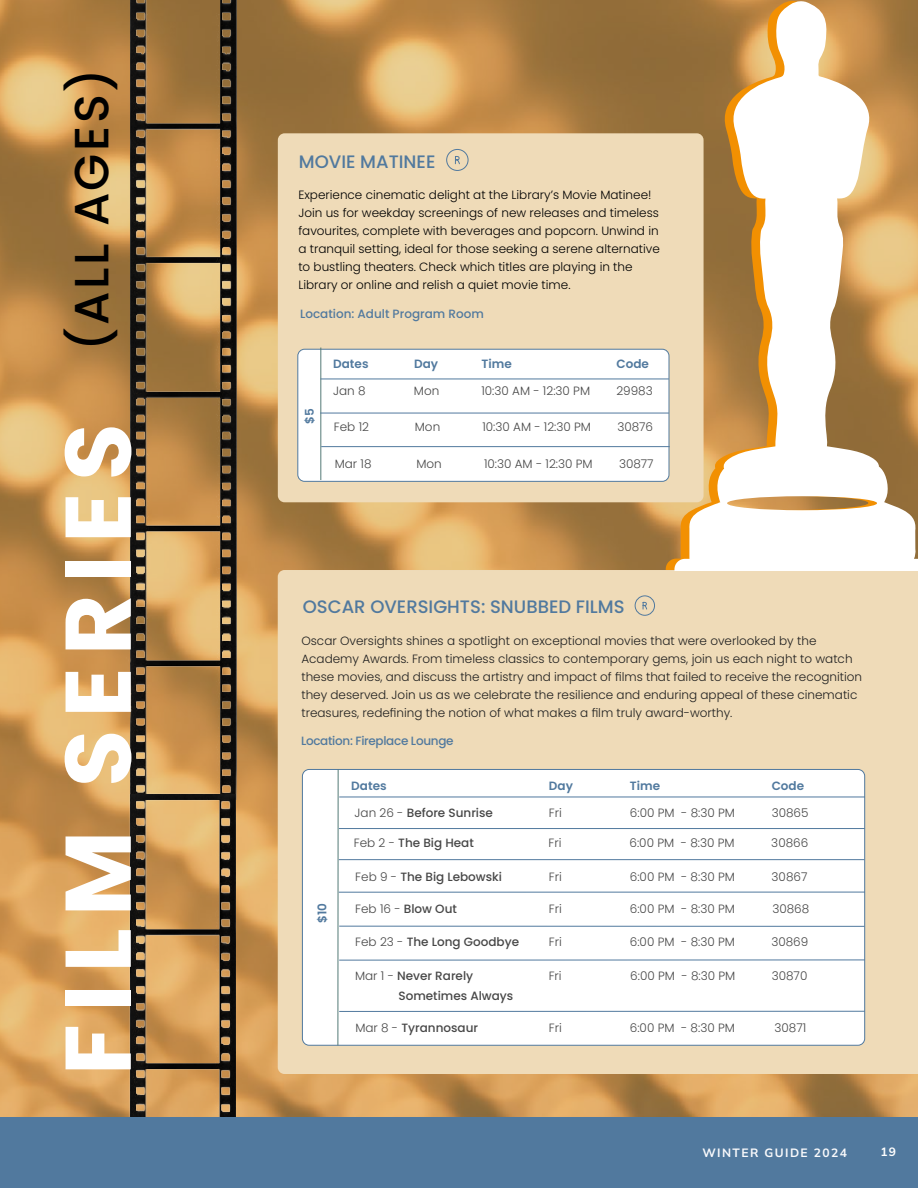
<style>
.page{position:relative;width:918px;height:1188px;background:#fff}
.page>*{position:absolute;margin:0;border:0;box-sizing:border-box;transform-origin:0 0}
.t1{font:700 93px "Poppins";letter-spacing:.13em;color:#fff}
.t2{font:500 48px "Poppins";letter-spacing:.05em;color:#000}
.t3{font:500 18px "Poppins";color:#51799e}
.t4{font:300 12px/18px "Poppins";color:#202020}
.t5{font:300 12px/18px "Poppins";color:#000}
.t6{font:300 12px "Poppins";color:#474747}
.t7{font:500 12px/19.5px "Poppins";color:#474747}
.t8{font:500 12px "Poppins";letter-spacing:-.015em;color:#51799e}
.t9{font:600 12px "Poppins";color:#51799e}
.t10{font:700 12px "Mulish";letter-spacing:.12em;color:#fafafc}
.t11{font:700 12px "Mulish";color:#fff}
.s1{font-weight:300}
</style>
<div class="page">
<img style="left:0;top:0;width:918px;height:1117px">
<div style="left:278px;top:133px;width:426px;height:369px;background:#efdbb8;border-radius:7px"></div>
<div style="left:298px;top:349px;width:371px;height:132px;background:#fff;border-radius:7px"></div>
<div style="left:298px;top:349px;width:371px;height:133px;border:1px solid #51799e;border-radius:7px"></div>
<hr style="left:321px;top:348px;width:1px;height:132px;background:#537a76">
<hr style="left:320px;top:379px;width:349px;height:1px;background:#51799e">
<hr style="left:320px;top:413px;width:349px;height:1px;background:#51799e">
<hr style="left:321px;top:446px;width:349px;height:1px;background:#51799e">
<svg style="left:446px;top:149px;width:23px;height:22px"></svg>
<img style="left:110px;top:0;width:152px;height:795px">
<div style="left:278px;top:570px;width:640px;height:504px;background:#efdbb8"></div>
<img style="left:109px;top:795px;width:153px;height:322px">
<svg style="left:634px;top:595px;width:21px;height:21px"></svg>
<div style="left:302px;top:769px;width:563px;height:276px;background:#fff;border-radius:7px"></div>
<div style="left:302px;top:769px;width:563px;height:276px;border:1px solid #51799e;border-radius:7px"></div>
<hr style="left:338px;top:769px;width:1px;height:276px;background:#537a76">
<hr style="left:339px;top:797px;width:526px;height:1px;background:#51799e">
<hr style="left:339px;top:828px;width:526px;height:1px;background:#51799e">
<hr style="left:339px;top:859px;width:525px;height:1px;background:#51799e">
<hr style="left:339px;top:892px;width:526px;height:1px;background:#51799e">
<hr style="left:339px;top:926px;width:526px;height:1px;background:#51799e">
<hr style="left:339px;top:960px;width:526px;height:1px;background:#51799e">
<hr style="left:339px;top:1011px;width:526px;height:1px;background:#51799e">
<div style="left:0;top:1117px;width:918px;height:71px;background:#51799e"></div>
<svg style="left:666px;top:0;width:8px;height:570px"></svg>
<svg style="left:674px;top:0;width:244px;height:570px"></svg>
<h2 class="t2" style="left:64px;top:351px;width:284px;rotate:-90deg">(ALL AGES)</h2>
<h1 class="t1" style="left:44px;top:1075px;width:653px;rotate:-90deg">FILM SERIES</h1>
<h3 class="t3" style="left:299px;top:151px;width:138px">MOVIE MATINEE</h3>
<p class="t5" style="left:298px;top:185px;width:363px">Experience cinematic delight at the Library’s Movie Matinee!<br>Join us for weekday screenings of new releases and timeless favourites, complete with beverages and popcorn. Unwind in a tranquil setting, ideal for those seeking a serene alternative to bustling theaters. Check which titles are playing in the Library or online and relish a quiet movie time.</p>
<p class="t8" style="left:300px;top:307px;width:185px">Location: Adult Program Room</p>
<p class="t9" style="left:333px;top:356px;width:37px">Dates</p>
<p class="t9" style="left:414px;top:356px;width:25px">Day</p>
<p class="t9" style="left:482px;top:356px;width:32px">Time</p>
<p class="t9" style="left:617px;top:356px;width:34px">Code</p>
<p class="t6" style="left:333px;top:384px;width:34px">Jan 8</p>
<p class="t6" style="left:414px;top:384px;width:27px">Mon</p>
<p class="t6" style="left:481px;top:384px;width:110px">10:30 AM - 12:30 PM</p>
<p class="t6" style="left:616px;top:384px;width:38px">29983</p>
<p class="t9" style="left:303px;top:424px;width:17px;rotate:-90deg">$5</p>
<p class="t6" style="left:334px;top:420px;width:37px">Feb 12</p>
<p class="t6" style="left:415px;top:420px;width:27px">Mon</p>
<p class="t6" style="left:482px;top:420px;width:110px">10:30 AM - 12:30 PM</p>
<p class="t6" style="left:617px;top:420px;width:37px">30876</p>
<p class="t6" style="left:335px;top:457px;width:38px">Mar 18</p>
<p class="t6" style="left:417px;top:457px;width:27px">Mon</p>
<p class="t6" style="left:484px;top:457px;width:110px">10:30 AM - 12:30 PM</p>
<p class="t6" style="left:619px;top:457px;width:36px">30877</p>
<h3 class="t3" style="left:303px;top:596px;width:323px">OSCAR OVERSIGHTS: SNUBBED FILMS</h3>
<p class="t4" style="left:301px;top:632px;width:562px">Oscar Oversights shines a spotlight on exceptional movies that were overlooked by the Academy Awards. From timeless classics to contemporary gems, join us each night to watch these movies, and discuss the artistry and impact of films that failed to receive the recognition they deserved. Join us as we celebrate the resilience and enduring appeal of these cinematic treasures, redefining the notion of what makes a film truly award-worthy.</p>
<p class="t8" style="left:301px;top:734px;width:154px">Location: Fireplace Lounge</p>
<p class="t9" style="left:351px;top:778px;width:37px">Dates</p>
<p class="t9" style="left:549px;top:778px;width:25px">Day</p>
<p class="t9" style="left:630px;top:778px;width:32px">Time</p>
<p class="t9" style="left:772px;top:778px;width:34px">Code</p>
<p class="t7" style="left:355px;top:804px;width:140px"><span class="s1">Jan 26 -</span> Before Sunrise</p>
<p class="t6" style="left:549px;top:806px;width:15px">Fri</p>
<p class="t6" style="left:630px;top:806px;width:107px">6:00 PM - 8:30 PM</p>
<p class="t6" style="left:772px;top:806px;width:38px">30865</p>
<p class="t9" style="left:315px;top:923px;width:21px;rotate:-90deg">$10</p>
<p class="t7" style="left:354px;top:833px;width:121px"><span class="s1">Feb 2 -</span> The Big Heat</p>
<p class="t6" style="left:549px;top:836px;width:15px">Fri</p>
<p class="t6" style="left:630px;top:836px;width:107px">6:00 PM - 8:30 PM</p>
<p class="t6" style="left:771px;top:836px;width:38px">30866</p>
<p class="t7" style="left:355px;top:867px;width:148px"><span class="s1">Feb 9 -</span> The Big Lebowski</p>
<p class="t6" style="left:549px;top:869px;width:15px">Fri</p>
<p class="t6" style="left:630px;top:869px;width:107px">6:00 PM - 8:30 PM</p>
<p class="t6" style="left:772px;top:869px;width:37px">30867</p>
<p class="t7" style="left:355px;top:899px;width:103px"><span class="s1">Feb 16 -</span> Blow Out</p>
<p class="t6" style="left:549px;top:902px;width:15px">Fri</p>
<p class="t6" style="left:630px;top:902px;width:107px">6:00 PM - 8:30 PM</p>
<p class="t6" style="left:772px;top:902px;width:38px">30868</p>
<p class="t7" style="left:355px;top:933px;width:165px"><span class="s1">Feb 23 -</span> The Long Goodbye</p>
<p class="t6" style="left:549px;top:935px;width:15px">Fri</p>
<p class="t6" style="left:630px;top:935px;width:107px">6:00 PM - 8:30 PM</p>
<p class="t6" style="left:771px;top:935px;width:38px">30869</p>
<p class="t7" style="left:399px;top:967px;width:116px;text-indent:-44px"><span class="s1">Mar 1 -</span> Never Rarely<br>Sometimes Always</p>
<p class="t6" style="left:549px;top:969px;width:15px">Fri</p>
<p class="t6" style="left:630px;top:969px;width:107px">6:00 PM - 8:30 PM</p>
<p class="t6" style="left:772px;top:969px;width:37px">30870</p>
<p class="t7" style="left:355px;top:1018px;width:124px"><span class="s1">Mar 8 -</span> Tyrannosaur</p>
<p class="t6" style="left:549px;top:1021px;width:15px">Fri</p>
<p class="t6" style="left:630px;top:1021px;width:107px">6:00 PM - 8:30 PM</p>
<p class="t6" style="left:775px;top:1021px;width:33px">30871</p>
<p class="t10" style="left:702px;top:1144px;width:146px">WINTER GUIDE 2024</p>
<p class="t11" style="left:880px;top:1143px;width:17px">19</p>
</div>
